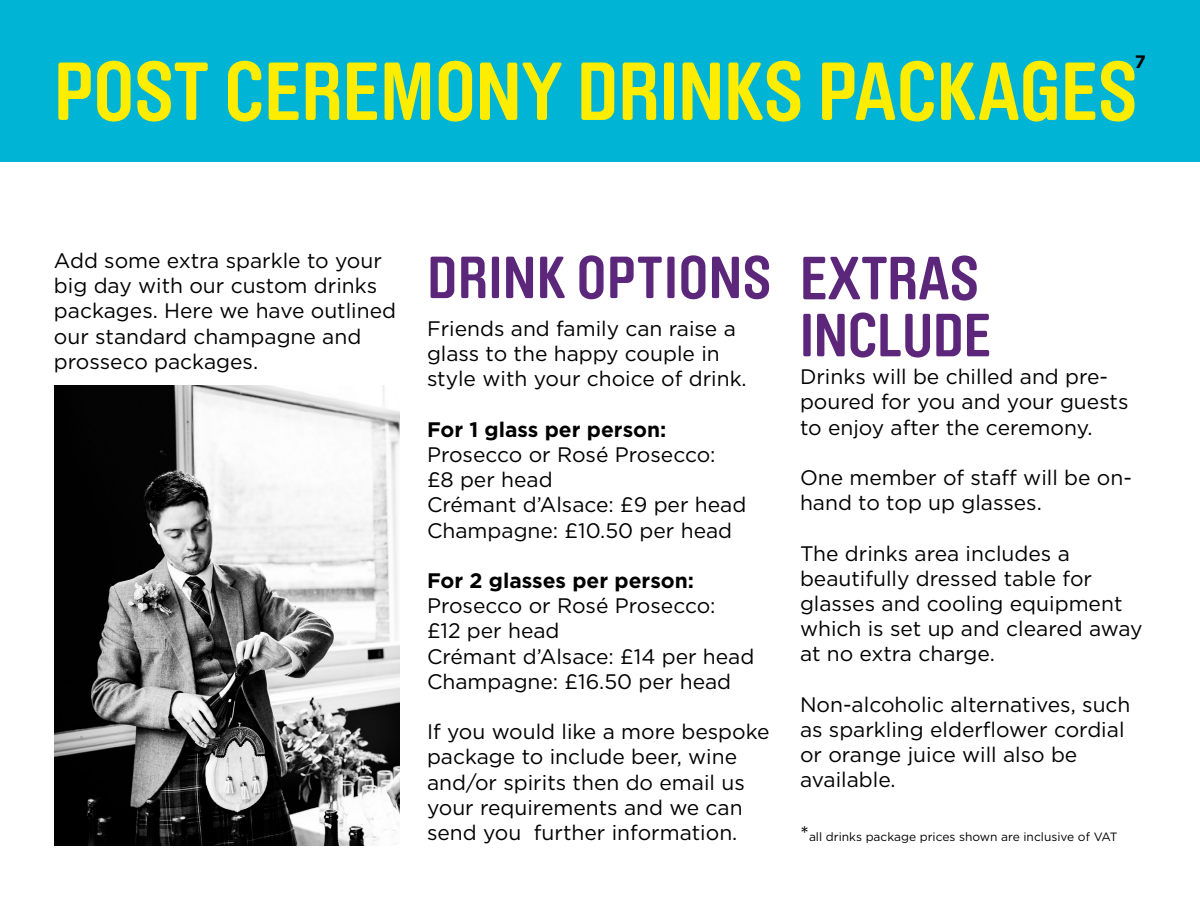
<style>
.page{position:relative;width:1200px;height:900px;background:#fff}
.page>*{position:absolute;margin:0;border:0;box-sizing:border-box;transform-origin:0 0}
.t1{font:700 81px "Brauer Neue Std";color:#ffed00}
.t2{font:700 60px/57px "Brauer Neue Std";color:#5c267b}
.t3{font:700 58.5px "Brauer Neue Std";letter-spacing:.015em;color:#5c267b}
.t4{font:21px/25.2px "Gotham";color:#000}
.t5{font:700 21px "Gotham";color:#000}
.t6{font:700 18px "Gotham";color:#000}
.t7{font:12px "Gotham";color:#000}
.s1{font-size:21px}
</style>
<div class="page">
<div style="left:0;top:0;width:1200px;height:162px;background:#00b4d5"></div>
<img style="left:54px;top:386px;width:346px;height:460px">
<p class="t6" style="left:1135px;top:49px;width:13px">7</p>
<h1 class="t1" style="left:54px;top:45px;width:1085px">POST CEREMONY DRINKS PACKAGES</h1>
<p class="t4" style="left:54px;top:248px;width:344px">Add some extra sparkle to your big day with our custom drinks packages. Here we have outlined our standard champagne and prosseco packages.</p>
<h3 class="t3" style="left:427px;top:244px;width:345px">DRINK OPTIONS</h3>
<p class="t4" style="left:427px;top:315px;width:321px">Friends and family can raise a glass to the happy couple in style with your choice of drink.</p>
<p class="t5" style="left:427px;top:415px;width:241px">For 1 glass per person:</p>
<p class="t4" style="left:427px;top:441px;width:321px">Prosecco or Rosé Prosecco: £8 per head<br>Crémant d’Alsace: £9 per head<br>Champagne: £10.50 per head</p>
<p class="t5" style="left:427px;top:567px;width:269px">For 2 glasses per person:</p>
<p class="t4" style="left:427px;top:593px;width:329px">Prosecco or Rosé Prosecco: £12 per head<br>Crémant d’Alsace: £14 per head<br>Champagne: £16.50 per head</p>
<p class="t4" style="left:427px;top:719px;width:344px">If you would like a more bespoke package to include beer, wine and/or spirits then do email us your requirements and we can send you further information.</p>
<h2 class="t2" style="left:800px;top:250px;width:193px">EXTRAS<br>INCLUDE</h2>
<p class="t4" style="left:800px;top:364px;width:330px">Drinks will be chilled and pre&shy;poured for you and your guests to enjoy after the ceremony.</p>
<p class="t4" style="left:800px;top:465px;width:333px">One member of staff will be on&shy;hand to top up glasses.</p>
<p class="t4" style="left:800px;top:540px;width:344px">The drinks area includes a beautifully dressed table for glasses and cooling equipment which is set up and cleared away at no extra charge.</p>
<p class="t4" style="left:800px;top:691px;width:332px">Non-alcoholic alternatives, such as sparkling elderflower cordial or orange juice will also be available.</p>
<p class="t7" style="left:800px;top:829px;width:319px"><span class="s1">*</span>all drinks package prices shown are inclusive of VAT</p>
</div>
